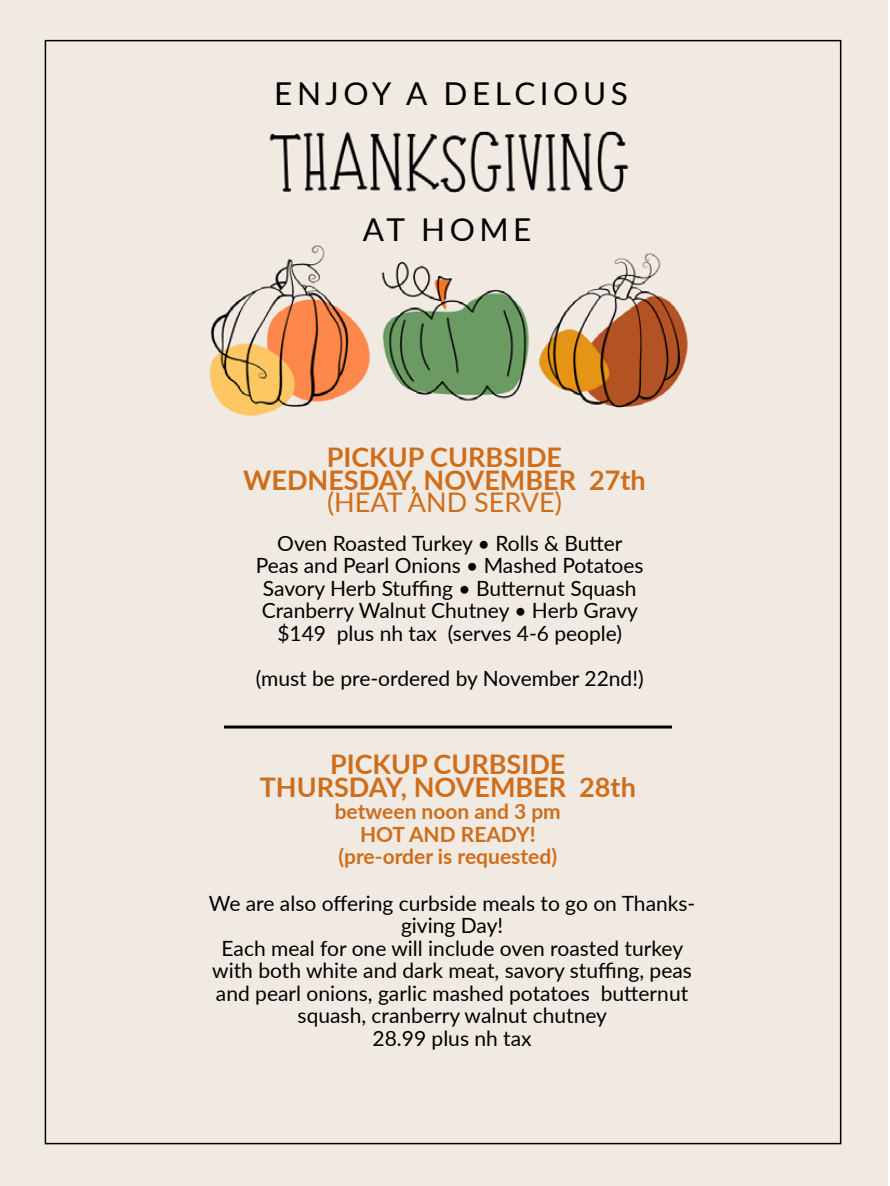
<style>
.page{position:relative;width:890px;height:1186px;background:#fff}
.page>*{position:absolute;margin:0;border:0;box-sizing:border-box;transform-origin:0 0}
.t1{font:31.5px "Lato";letter-spacing:.145em;color:#000}
.t2{font:700 27px/22.5px "Lato";color:#ce6e1b;text-align:center}
.t3{font:27px "Lato";color:#ce6e1b}
.t4{font:21px/22.5px "Lato";color:#000;text-align:center}
.t5{font:700 21px/22.5px "Lato";color:#ce6e1b;text-align:center}
</style>
<div class="page">
<div style="left:0;top:0;width:888px;height:1185px;background:#f1eae3"></div>
<hr style="left:224px;top:725px;width:448px;height:3px;background:#000">
<img style="left:269px;top:131px;width:360px;height:62px">
<img style="left:209px;top:245px;width:479px;height:171px">
<h1 class="t1" style="left:274px;top:71px;width:355px">ENJOY A DELCIOUS</h1>
<h1 class="t1" style="left:363px;top:207px;width:170px">AT HOME</h1>
<p class="t2" style="left:243px;top:445px;width:404px">PICKUP CURBSIDE<br>WEDNESDAY, NOVEMBER 27th</p>
<p class="t3" style="left:327px;top:483px;width:236px">(HEAT AND SERVE)</p>
<p class="t4" style="left:256px;top:531px;width:389px">Oven Roasted Turkey • Rolls &amp; Butter Peas and Pearl Onions • Mashed Potatoes Savory Herb Stuffing • Butternut Squash Cranberry Walnut Chutney • Herb Gravy $149 plus nh tax (serves 4-6 people)</p>
<p class="t4" style="left:256px;top:666px;width:389px">(must be pre-ordered by November 22nd!)</p>
<p class="t2" style="left:260px;top:752px;width:378px">PICKUP CURBSIDE<br>THURSDAY, NOVEMBER 28th</p>
<p class="t5" style="left:335px;top:799px;width:228px">between noon and 3 pm<br>HOT AND READY! (pre-order is requested)</p>
<p class="t4" style="left:209px;top:890px;width:488px">We are also offering curbside meals to go on Thanks&shy;giving Day!<br>Each meal for one will include oven roasted turkey with both white and dark meat, savory stuffing, peas and pearl onions, garlic mashed potatoes butternut squash, cranberry walnut chutney<br>28.99 plus nh tax</p>
</div>
